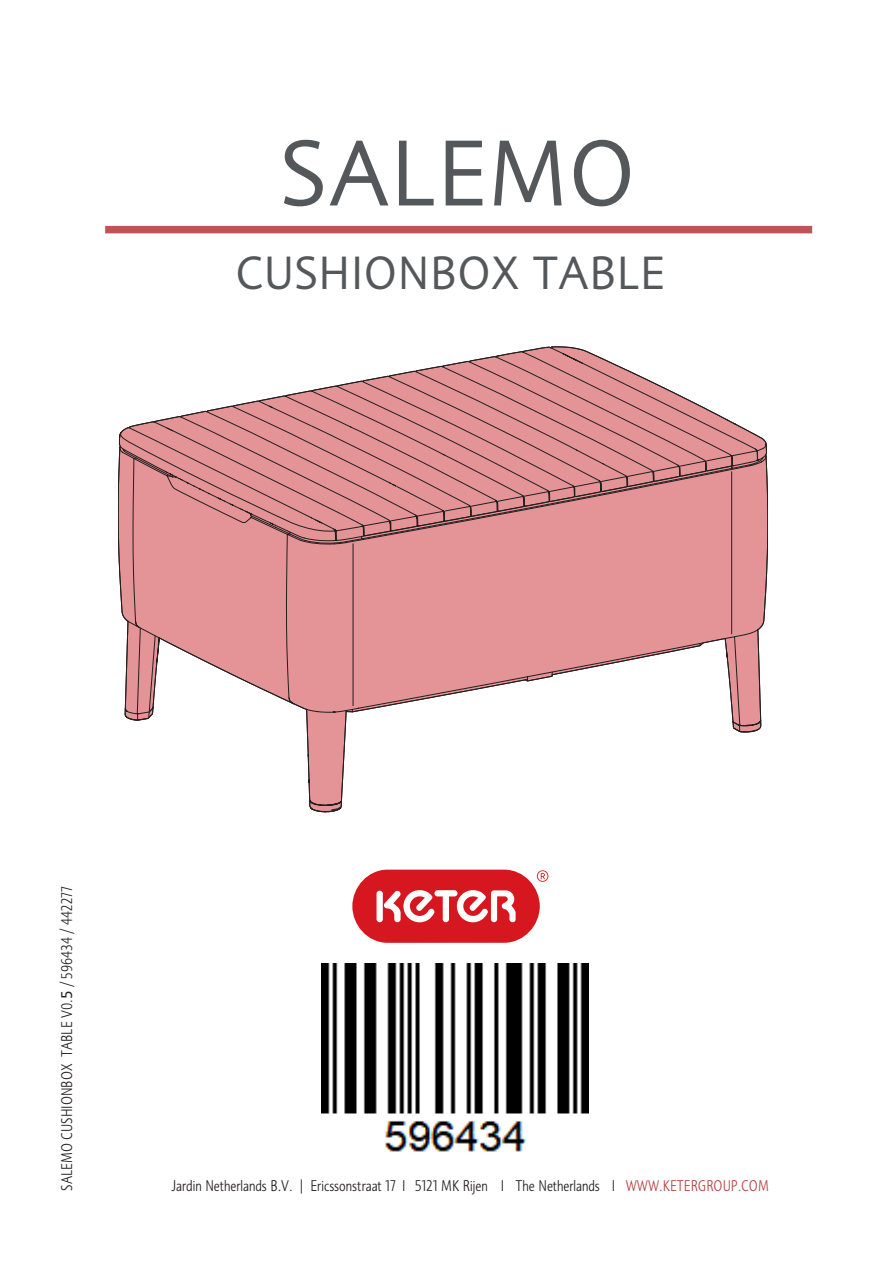
<style>
.page{position:relative;width:893px;height:1263px;background:#fff}
.page>*{position:absolute;margin:0;border:0;box-sizing:border-box;transform-origin:0 0}
.t1{font:90px "Informa Pro";color:#55585b}
.t2{font:45px "Informa Pro";color:#55585b}
.t3{font:300 condensed 15px "Informa Pro";color:#231f20}
.t4{font:300 condensed 15px "Informa Pro";color:#b84141}
.s1{font-family:"FS Me Pro";font-weight:400;font-stretch:normal}
.s2{color:#231f20}
</style>
<div class="page">
<svg style="left:185px;top:346px;width:534px;height:69px"></svg>
<div style="left:105px;top:226px;width:707px;height:7px;background:#be5455"></div>
<svg style="left:119px;top:415px;width:648px;height:552px"></svg>
<img style="left:322px;top:964px;width:267px;height:188px">
<h1 class="t1" style="left:279px;top:119px;width:358px">SALEMO</h1>
<h2 class="t2" style="left:235px;top:246px;width:432px">CUSHIONBOX TABLE</h2>
<p class="t3" style="left:58px;top:1191px;width:306px;rotate:-90deg">SALEMO CUSHIONBOX TABLE V0.<span class="s1">5</span> / 596434 / 442277</p>
<p class="t3" style="left:172px;top:1176px;width:236px">I71taartsnossc i rE|.V.Bsdnal rehteNnidraJ</p>
<p class="t4" style="left:612px;top:1176px;width:159px"><span class="s2">I</span> WWW.KETERGROUP.COM</p>
<p class="t3" style="left:515px;top:1176px;width:86px">sdna l rehteNehT</p>
<p class="t3" style="left:415px;top:1176px;width:74px">M1215 ne j iRK</p>
<p class="t3" style="left:501px;top:1176px;width:5px">I</p>
</div>
